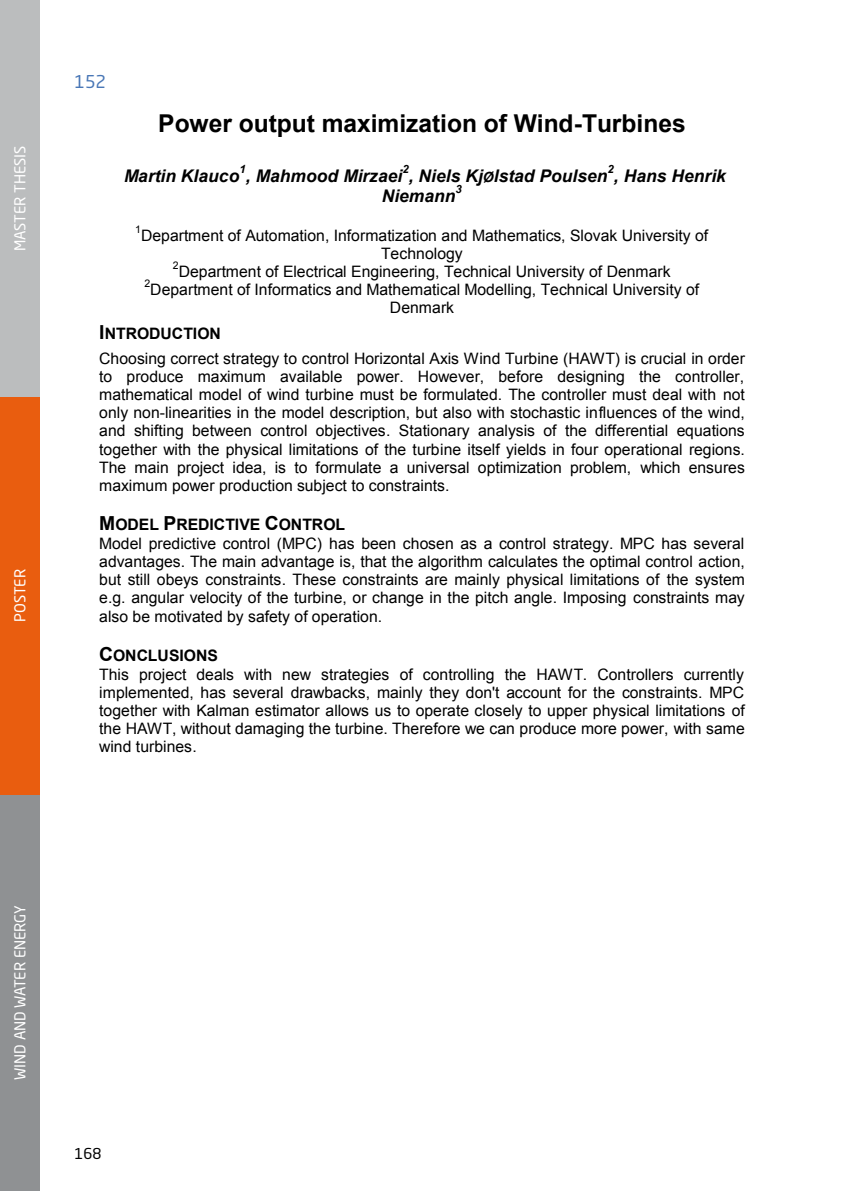
<style>
.page{position:relative;width:844px;height:1191px;background:#fff}
.page>*{position:absolute;margin:0;border:0;box-sizing:border-box;transform-origin:0 0}
.t1{font:700 24.5px "Arial";letter-spacing:-.005em;color:#000}
.t2{font:italic 700 17.5px "Arial";color:#000}
.t3{font:17.5px "Neo Sans Std";color:#4977b6}
.t4{font:15.75px/18.4px "Arial";letter-spacing:.005em;color:#000}
.t5{font:14.88px "Neo Sans Std";color:#fff}
.t6{font:14.88px "Neo Sans Std";color:#000}
.t7{font:italic 700 11.38px "Arial";color:#000}
.t8{font:10.5px "Arial";color:#000}
.s1{font-size:14px}
.s2{font-weight:700;font-size:19.25px}
.s3{font-weight:700}
</style>
<div class="page">
<div style="left:0;top:794px;width:40px;height:397px;background:#8f9193"></div>
<div style="left:0;top:397px;width:40px;height:397px;background:#e95d0f"></div>
<div style="left:0;top:0;width:40px;height:397px;background:#bbbdbe"></div>
<p class="t5" style="left:11px;top:251px;width:106px;rotate:-90deg">master thesis</p>
<p class="t5" style="left:11px;top:622px;width:52px;rotate:-90deg">poster</p>
<p class="t3" style="left:74px;top:71px;width:33px">152</p>
<h1 class="t1" style="left:158px;top:107px;width:529px">Power output maximization of Wind-Turbines</h1>
<p class="t2" style="left:124px;top:164px;width:603px">Martin Klauco , Mahmood Mirzaei , Niels Kj<span class="s1">Ø</span>lstad Poulsen , Hans Henrik</p>
<p class="t7" style="left:239px;top:162px;width:8px">1</p>
<p class="t7" style="left:402px;top:162px;width:8px">2</p>
<p class="t7" style="left:607px;top:162px;width:8px">2</p>
<p class="t2" style="left:381px;top:184px;width:75px">Niemann</p>
<p class="t7" style="left:455px;top:182px;width:8px">3</p>
<p class="t8" style="left:135px;top:222px;width:7px">1</p>
<p class="t4" style="left:141px;top:226px;width:568px;text-align:center">Department of Automation, Informatization and Mathematics, Slovak University of<br>Technology</p>
<p class="t8" style="left:173px;top:258px;width:7px">2</p>
<p class="t4" style="left:179px;top:262px;width:493px">Department of Electrical Engineering, Technical University of Denmark</p>
<p class="t8" style="left:144px;top:276px;width:7px">2</p>
<p class="t4" style="left:150px;top:281px;width:550px;text-align:center">Department of Informatics and Mathematical Modelling, Technical University of<br>Denmark</p>
<p class="t4" style="left:99px;top:322px;width:647px;line-height:24.5px"><span class="s2">I</span><span class="s3">NTRODUCTION<br></span>Choosing correct strategy to control Horizontal Axis Wind Turbine (HAWT) is crucial in order</p>
<p class="t4" style="left:99px;top:367px;width:647px;text-align:justify">to produce maximum available power. However, before designing the controller, mathematical model of wind turbine must be formulated. The controller must deal with not only non-linearities in the model description, but also with stochastic influences of the wind, and shifting between control objectives. Stationary analysis of the differential equations together with the physical limitations of the turbine itself yields in four operational regions.<br>The main project idea, is to formulate a universal optimization problem, which ensures maximum power production subject to constraints.</p>
<p class="t4" style="left:99px;top:515px;width:647px"><span class="s2">M</span><span class="s3">ODEL</span> <span class="s2">P</span><span class="s3">REDICTIVE</span> <span class="s2">C</span><span class="s3">ONTROL<br></span>Model predictive control (MPC) has been chosen as a control strategy. MPC has several advantages. The main advantage is, that the algorithm calculates the optimal control action, but still obeys constraints. These constraints are mainly physical limitations of the system e.g. angular velocity of the turbine, or change in the pitch angle. Imposing constraints may also be motivated by safety of operation.</p>
<p class="t4" style="left:99px;top:646px;width:647px"><span class="s2">C</span><span class="s3">ONCLUSIONS<br></span>This project deals with new strategies of controlling the HAWT. Controllers currently implemented, has several drawbacks, mainly they don't account for the constraints. MPC together with Kalman estimator allows us to operate closely to upper physical limitations of the HAWT, without damaging the turbine. Therefore we can produce more power, with same wind turbines.</p>
<p class="t5" style="left:11px;top:1080px;width:175px;rotate:-90deg">Wind and Water energy</p>
<p class="t6" style="left:74px;top:1144px;width:28px">168</p>
</div>
